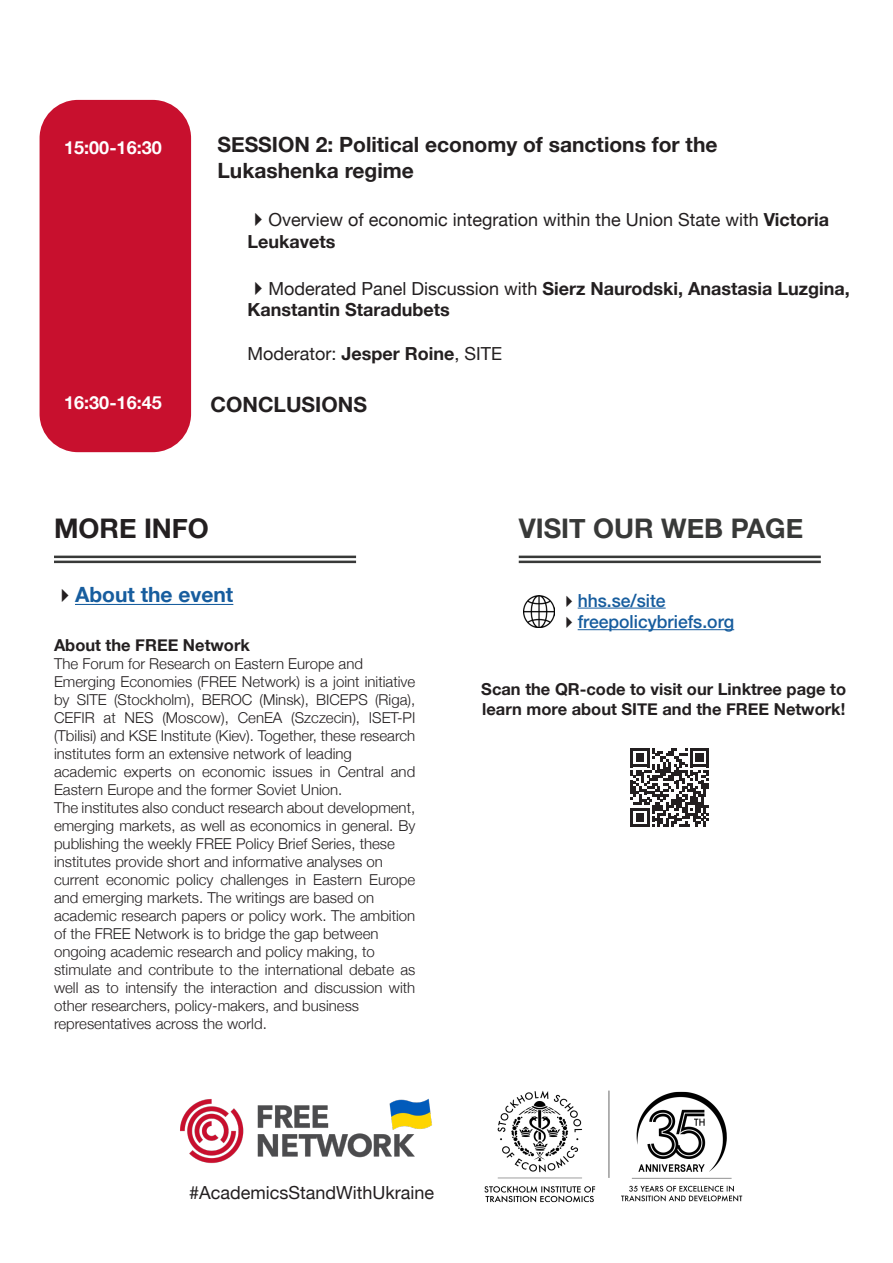
<style>
.page{position:relative;width:893px;height:1263px;background:#fff}
.page>*{position:absolute;margin:0;border:0;box-sizing:border-box;transform-origin:0 0}
.t1{font:700 27px "Helvetica Neue";color:#383938}
.t2{font:700 27px "Helvetica Neue";color:#231f20}
.t3{font:700 21px "Helvetica Neue";color:#231f20}
.t4{font:700 21px "Helvetica Neue";color:#175d9e}
.t5{font:18px/21.6px "Helvetica Neue";color:#231f20}
.t6{font:700 18px/21.6px "Helvetica Neue";color:#231f20}
.t7{font:500 18px "Helvetica Neue";color:#175d9e}
.t8{font:700 18px "Helvetica Neue";color:#fff}
.t9{font:700 16.5px/19.8px "Helvetica Neue";color:#231f20}
.t10{font:300 15px/18px "Helvetica Neue";color:#231f20;text-align:justify}
.s1{font-weight:700}
.s2{font-weight:400}
.s3{color:#231f20}
</style>
<div class="page">
<div style="left:40px;top:100px;width:151px;height:352px;background:#c8102e;border-radius:38px"></div>
<img style="left:484px;top:1090px;width:259px;height:113px">
<img style="left:180px;top:1098px;width:252px;height:66px">
<hr style="left:75px;top:604px;width:158px;height:1px;background:#175d9e">
<hr style="left:54px;top:556px;width:302px;height:2px;background:#383938">
<hr style="left:54px;top:561px;width:302px;height:2px;background:#383938">
<hr style="left:519px;top:556px;width:302px;height:2px;background:#383938">
<hr style="left:519px;top:561px;width:302px;height:2px;background:#383938">
<hr style="left:578px;top:608px;width:88px;height:1px;background:#175d9e">
<hr style="left:578px;top:629px;width:156px;height:1px;background:#175d9e">
<img style="left:523px;top:595px;width:31px;height:32px">
<svg style="left:630px;top:748px;width:79px;height:79px"></svg>
<p class="t8" style="left:64px;top:133px;width:99px">15:00-16:30</p>
<p class="t8" style="left:64px;top:389px;width:99px">16:30-16:45</p>
<p class="t3" style="left:217px;top:128px;width:502px">SESSION 2: Political economy of sanctions for the</p>
<p class="t3" style="left:217px;top:154px;width:198px">Lukashenka regime</p>
<p class="t5" style="left:247px;top:210px;width:583px">✔Overview of economic integration within the Union State with <span class="s1">Victoria<br>Leukavets</span></p>
<p class="t6" style="left:247px;top:278px;width:604px">✔<span class="s2">Moderated Panel Discussion with</span> Sierz Naurodski, Anastasia Luzgina,<br>Kanstantin Staradubets</p>
<p class="t5" style="left:247px;top:343px;width:256px">Moderator: <span class="s1">Jesper Roine</span>, SITE</p>
<p class="t3" style="left:211px;top:388px;width:158px">CONCLUSIONS</p>
<p class="t2" style="left:54px;top:507px;width:156px">MORE INFO</p>
<p class="t4" style="left:54px;top:578px;width:181px"><span class="s3">✔</span>About the event</p>
<p class="t9" style="left:54px;top:636px;width:197px">About the FREE Network</p>
<p class="t10" style="left:54px;top:654px;width:311px">The Forum for Research on Eastern Europe and</p>
<p class="t10" style="left:54px;top:672px;width:363px">Emerging Economies (FREE Network) is a joint initiative by SITE (Stockholm), BEROC (Minsk), BICEPS (Riga), CEFIR at NES (Moscow), CenEA (Szczecin), ISET-PI (Tbilisi) and KSE Institute (Kiev). Together, these research institutes form an extensive network of leading</p>
<p class="t10" style="left:54px;top:762px;width:363px">academic experts on economic issues in Central and<br>Eastern Europe and the former Soviet Union.</p>
<p class="t10" style="left:54px;top:798px;width:363px">The institutes also conduct research about development, emerging markets, as well as economics in general. By publishing the weekly FREE Policy Brief Series, these</p>
<p class="t10" style="left:54px;top:852px;width:330px">institutes provide short and informative analyses on</p>
<p class="t10" style="left:54px;top:870px;width:363px">current economic policy challenges in Eastern Europe and emerging markets. The writings are based on</p>
<p class="t10" style="left:54px;top:906px;width:363px">academic research papers or policy work. The ambition of the FREE Network is to bridge the gap between</p>
<p class="t10" style="left:54px;top:942px;width:322px">ongoing academic research and policy making, to</p>
<p class="t10" style="left:54px;top:960px;width:363px">stimulate and contribute to the international debate as well as to intensify the interaction and discussion with other researchers, policy-makers, and business</p>
<p class="t10" style="left:54px;top:1014px;width:214px">representatives across the world.</p>
<p class="t1" style="left:519px;top:507px;width:286px">VISIT OUR WEB PAGE</p>
<p class="t7" style="left:560px;top:586px;width:108px"><span class="s3">✔</span>hhs.se/site</p>
<p class="t7" style="left:560px;top:607px;width:176px"><span class="s3">✔</span>freepolicybriefs.org</p>
<p class="t9" style="left:481px;top:680px;width:366px">Scan the QR-code to visit our Linktree page to learn more about SITE and the FREE Network!</p>
<p class="t5" style="left:189px;top:1183px;width:247px">#AcademicsStandWithUkraine</p>
</div>
